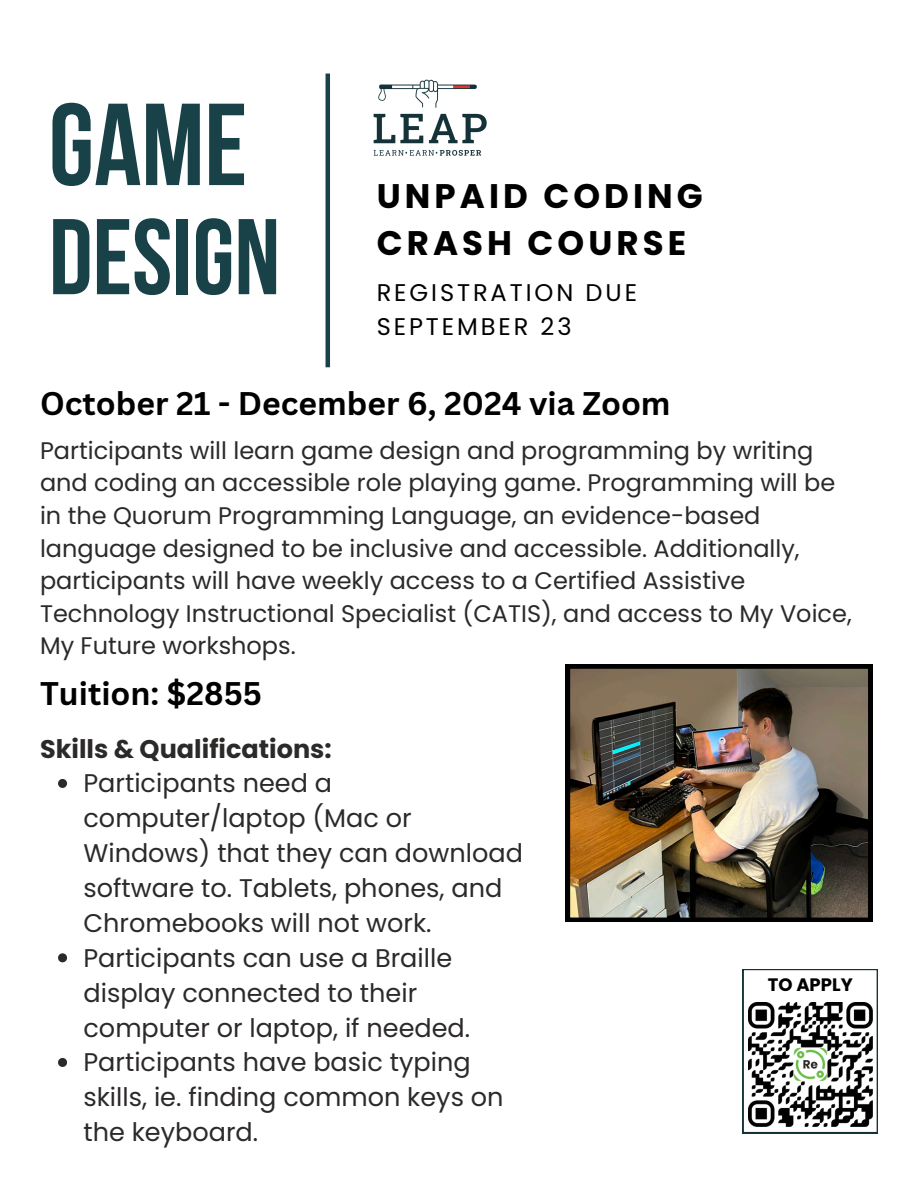
<style>
.page{position:relative;width:918px;height:1188px;background:#fff}
.page>*{position:absolute;margin:0;border:0;box-sizing:border-box;transform-origin:0 0}
.t1{font:700 116.25px "Bebas Neue";color:#194248}
.t2{font:700 107.25px "Bebas Neue";color:#194248}
.t3{font:700 34.05px/47.2px "Poppins";letter-spacing:.12em;color:#000}
.t4{font:700 31.8px "Canva Sans";color:#000}
.t5{font:25.5px/34.8px "Poppins";color:#2c2929}
.t6{font:700 25.5px "Poppins";color:#2c2929}
.t7{font:24.15px/33.8px "Poppins";letter-spacing:.12em;color:#000}
.t8{font:24px/32.7px "Poppins";color:#2c2929}
.t9{font:700 18px "Poppins";color:#000}
</style>
<div class="page">
<img style="left:566px;top:664px;width:307px;height:258px">
<svg style="left:58px;top:779px;width:9px;height:9px"></svg>
<svg style="left:58px;top:953px;width:9px;height:9px"></svg>
<svg style="left:58px;top:1058px;width:9px;height:9px"></svg>
<hr style="left:326px;top:74px;width:4px;height:293px;background:#194248">
<img style="left:373px;top:79px;width:114px;height:77px">
<svg style="left:743px;top:969px;width:135px;height:164px"></svg>
<img style="left:748px;top:1002px;width:124px;height:124px">
<p class="t1" style="left:49px;top:98px;width:200px">GAME</p>
<p class="t2" style="left:49px;top:214px;width:233px">DESIGN</p>
<p class="t3" style="left:377px;top:172px;width:328px">UNPAID CODING<br>CRASH COURSE</p>
<p class="t7" style="left:377px;top:276px;width:262px">REGISTRATION DUE<br>SEPTEMBER 23</p>
<h4 class="t4" style="left:40px;top:381px;width:632px">October 21 - December 6, 2024 via Zoom</h4>
<p class="t8" style="left:40px;top:434px;width:813px">Participants will learn game design and programming by writing and coding an accessible role playing game. Programming will be in the Quorum Programming Language, an evidence-based language designed to be inclusive and accessible. Additionally, participants will have weekly access to a Certified Assistive Technology Instructional Specialist (CATIS), and access to My Voice, My Future workshops.</p>
<h2 class="t4" style="left:40px;top:671px;width:224px">Tuition: $2855</h2>
<h3 class="t6" style="left:40px;top:731px;width:293px">Skills &amp; Qualifications:</h3>
<h6 class="t5" style="left:83px;top:766px;width:441px">Participants need a computer/laptop (Mac or<br>Windows) that they can download software to. Tablets, phones, and<br>Chromebooks will not work.</h6>
<h3 class="t5" style="left:83px;top:941px;width:388px">Participants can use a Braille display connected to their computer or laptop, if needed.</h3>
<h5 class="t5" style="left:83px;top:1045px;width:422px">Participants have basic typing skills, ie. finding common keys on the keyboard.</h5>
<p class="t9" style="left:768px;top:972px;width:86px">TO APPLY</p>
</div>
